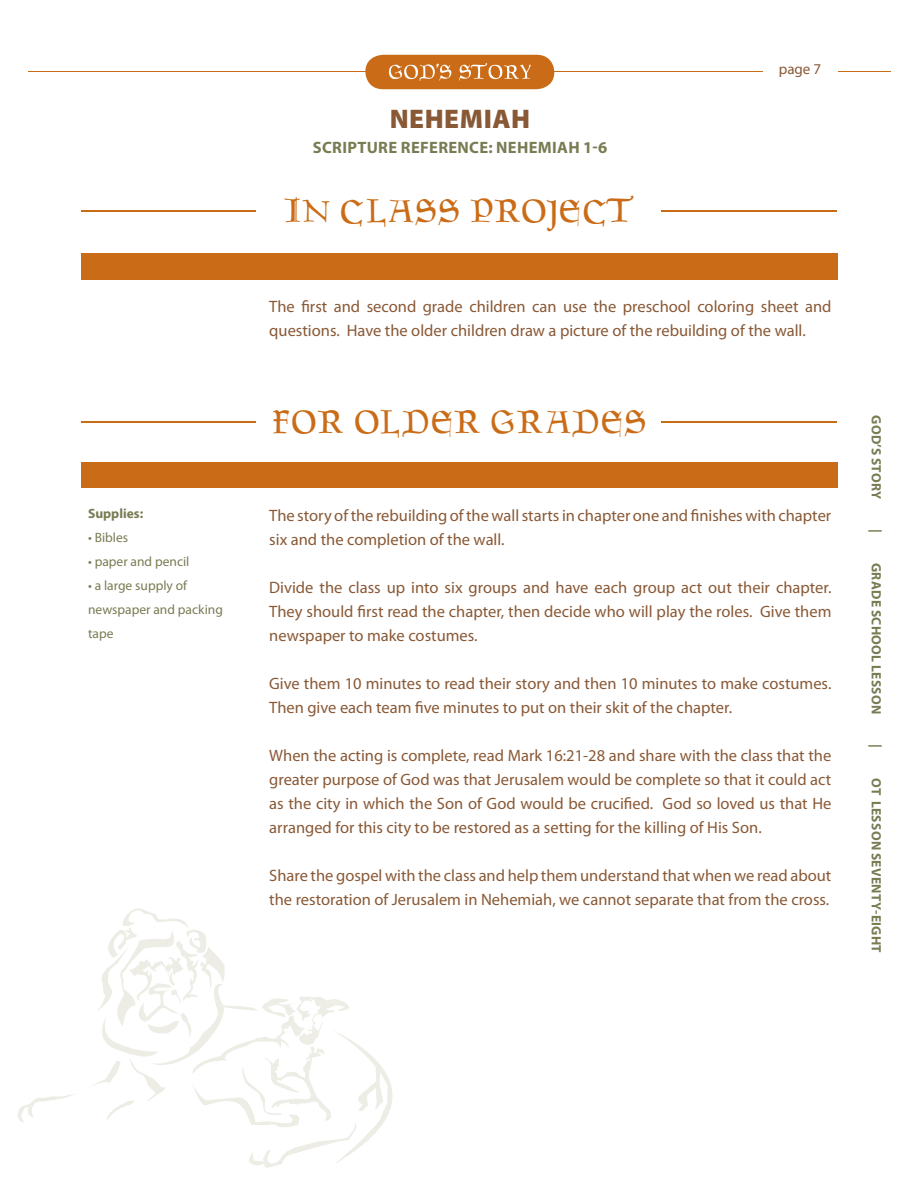
<style>
.page{position:relative;width:918px;height:1188px;background:#fff}
.page>*{position:absolute;margin:0;border:0;box-sizing:border-box;transform-origin:0 0}
.t1{font:45px "Goudament";color:#ca6c17}
.t2{font:45px "Goudament";letter-spacing:.025em;color:#ca6c17}
.t3{font:900 27px "Myriad Pro";letter-spacing:.02em;color:#895936}
.t4{font:16.5px/24px "Myriad Pro";color:#895936}
.t5{font:700 16.5px "Myriad Pro";letter-spacing:.02em;color:#797b53}
.t6{font:15px "Myriad Pro";color:#895936}
.t7{font:13.5px/24px "Myriad Pro";color:#797b53}
.t8{font:700 13.5px "Myriad Pro";letter-spacing:.02em;color:#797b53}
.t9{font:700 13.5px "Myriad Pro";color:#797b53}
</style>
<div class="page">
<svg style="left:92px;top:908px;width:301px;height:260px"></svg>
<svg style="left:17px;top:1094px;width:57px;height:29px"></svg>
<hr style="left:29px;top:72px;width:862px;height:1px;background:#ca6c17">
<svg style="left:365px;top:55px;width:189px;height:34px;background:#d07e34"></svg>
<div style="left:763px;top:63px;width:74px;height:23px;background:#fff"></div>
<hr style="left:81px;top:210px;width:756px;height:2px;background:#ca6c17">
<div style="left:257px;top:189px;width:404px;height:48px;background:#fff"></div>
<div style="left:82px;top:254px;width:755px;height:25px;background:#ca6c17"></div>
<svg style="left:837px;top:255px;width:1px;height:23px"></svg>
<hr style="left:81px;top:254px;width:162px;height:1px;background:#ca6c17">
<hr style="left:81px;top:255px;width:2px;height:23px;background:#ca6c17">
<hr style="left:263px;top:254px;width:575px;height:1px;background:#ca6c17">
<hr style="left:81px;top:278px;width:162px;height:1px;background:#ca6c17">
<hr style="left:263px;top:278px;width:575px;height:1px;background:#ca6c17">
<hr style="left:81px;top:422px;width:756px;height:1px;background:#ca6c17">
<div style="left:257px;top:400px;width:404px;height:48px;background:#fff"></div>
<div style="left:82px;top:463px;width:755px;height:24px;background:#ca6c17"></div>
<svg style="left:837px;top:464px;width:1px;height:22px"></svg>
<hr style="left:81px;top:462px;width:162px;height:2px;background:#ca6c17">
<hr style="left:81px;top:464px;width:2px;height:22px;background:#ca6c17">
<hr style="left:243px;top:462px;width:20px;height:2px;background:#ca6c17">
<hr style="left:263px;top:462px;width:575px;height:2px;background:#ca6c17">
<hr style="left:81px;top:486px;width:162px;height:2px;background:#ca6c17">
<hr style="left:243px;top:486px;width:20px;height:2px;background:#ca6c17">
<hr style="left:263px;top:486px;width:575px;height:2px;background:#ca6c17">
<p class="t9" style="left:88px;top:506px;width:57px">Supplies:</p>
<p class="t7" style="left:88px;top:526px;width:42px">• Bibles</p>
<p class="t7" style="left:88px;top:550px;width:103px">• paper and pencil</p>
<p class="t7" style="left:88px;top:574px;width:136px">• a large supply of newspaper and packing tape</p>
<h2 class="t3" style="left:390px;top:104px;width:142px">NEHEMIAH</h2>
<p class="t5" style="left:313px;top:138px;width:296px">SCRIPTURE REFERENCE: NEHEMIAH 1-6</p>
<h1 class="t1" style="left:284px;top:195px;width:352px">IN CLASS PROJECT</h1>
<p class="t6" style="left:779px;top:61px;width:44px">page 7</p>
<p class="t4" style="left:269px;top:295px;width:564px">The first and second grade children can use the preschool coloring sheet and questions. Have the older children draw a picture of the rebuilding of the wall.</p>
<h1 class="t2" style="left:272px;top:407px;width:376px">FOR OLDER GRADES</h1>
<p class="t4" style="left:269px;top:503px;width:564px">The story of the rebuilding of the wall starts in chapter one and finishes with chapter six and the completion of the wall.</p>
<p class="t4" style="left:269px;top:575px;width:564px;text-align:justify">Divide the class up into six groups and have each group act out their chapter.<br>They should first read the chapter, then decide who will play the roles. Give them newspaper to make costumes.</p>
<p class="t4" style="left:269px;top:671px;width:564px">Give them 10 minutes to read their story and then 10 minutes to make costumes.<br>Then give each team five minutes to put on their skit of the chapter.</p>
<p class="t4" style="left:269px;top:743px;width:564px;text-align:justify">When the acting is complete, read Mark 16:21-28 and share with the class that the greater purpose of God was that Jerusalem would be complete so that it could act as the city in which the Son of God would be crucified. God so loved us that He arranged for this city to be restored as a setting for the killing of His Son.</p>
<p class="t4" style="left:269px;top:863px;width:564px">Share the gospel with the class and help them understand that when we read about the restoration of Jerusalem in Nehemiah, we cannot separate that from the cross.</p>
<p class="t8" style="left:884px;top:415px;width:85px;rotate:90deg">GOD’S STORY</p>
<p class="t8" style="left:884px;top:529px;width:5px;rotate:90deg">|</p>
<p class="t8" style="left:884px;top:563px;width:153px;rotate:90deg">GRADE SCHOOL LESSON</p>
<p class="t8" style="left:884px;top:744px;width:5px;rotate:90deg">|</p>
<p class="t8" style="left:884px;top:778px;width:176px;rotate:90deg">OT LESSON SEVENTY-EIGHT</p>
</div>
